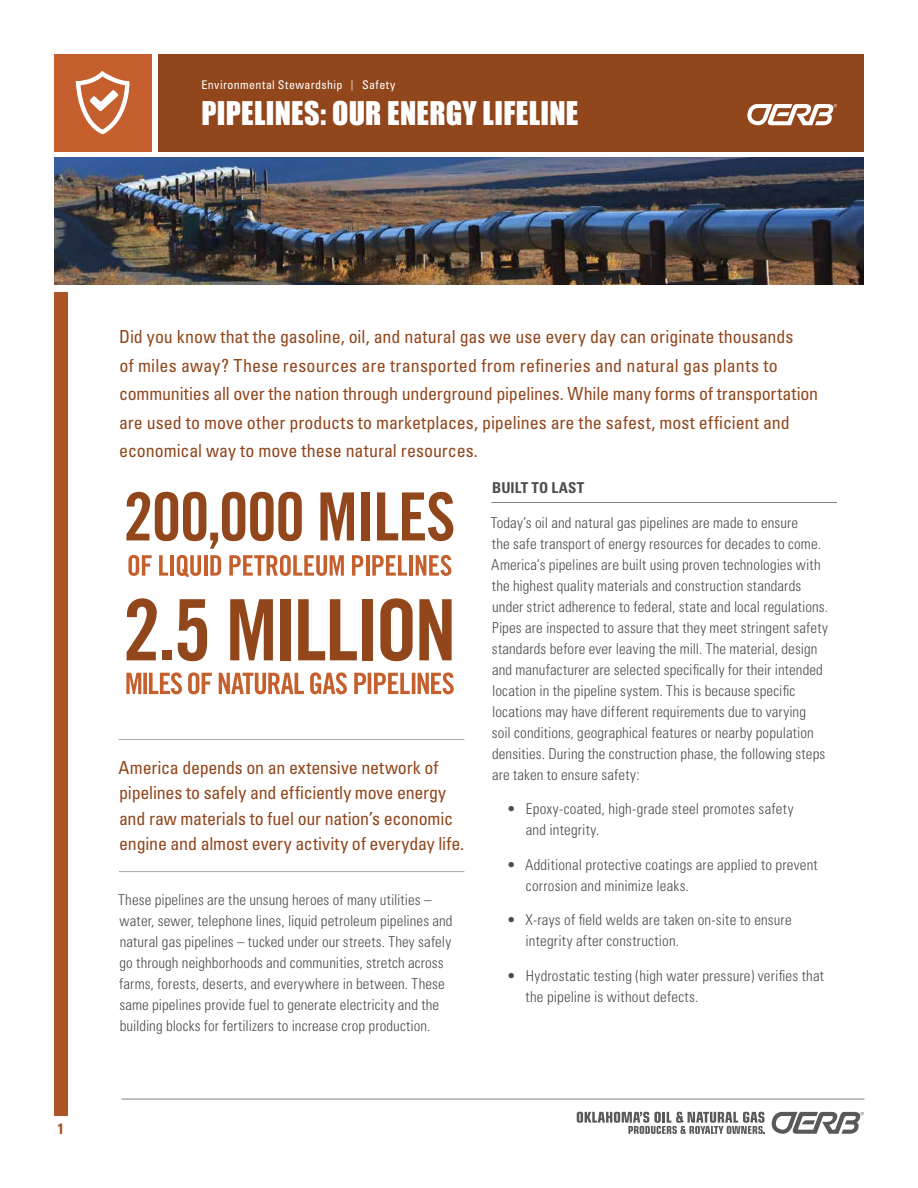
<style>
.page{position:relative;width:918px;height:1188px;background:#fff}
.page>*{position:absolute;margin:0;border:0;box-sizing:border-box;transform-origin:0 0}
.t1{font:66.45px "Trade Gothic Bold Cond Twenty";letter-spacing:-.02em;color:#91461c}
.t2{font:30px "Impact";letter-spacing:.01em;color:#fff}
.t3{font:condensed 18px/28.5px "Univers";letter-spacing:-.005em;color:#91461c}
.t4{font:300 condensed 15px/21px "Univers";letter-spacing:.01em;color:#4d4d4f}
.t5{font:700 condensed 15px "Univers";letter-spacing:.01em;color:#4d4d4f}
.t6{font:700 condensed 15px "Univers";color:#ac5426}
.t7{font:condensed 12px "Univers";letter-spacing:.035em;color:#fff}
.s1{font-size:10.5px}
</style>
<div class="page">
<div style="left:159px;top:54px;width:705px;height:97px;background:#91461c"></div>
<div style="left:54px;top:54px;width:97px;height:97px;background:#c5602e"></div>
<svg style="left:747px;top:104px;width:90px;height:21px"></svg>
<hr style="left:122px;top:1099px;width:743px;height:1px;background:#808285">
<svg style="left:772px;top:1112px;width:92px;height:22px"></svg>
<svg style="left:577px;top:1112px;width:188px;height:22px"></svg>
<div style="left:54px;top:292px;width:14px;height:823px;background:#ac5426"></div>
<svg style="left:76px;top:71px;width:54px;height:63px"></svg>
<hr style="left:119px;top:739px;width:345px;height:1px;background:#a7a9ac">
<hr style="left:119px;top:871px;width:345px;height:1px;background:#a7a9ac">
<hr style="left:491px;top:502px;width:346px;height:1px;background:#808285">
<img style="left:54px;top:157px;width:810px;height:127px">
<svg style="left:128px;top:555px;width:24px;height:21px"></svg>
<svg style="left:159px;top:555px;width:9px;height:21px"></svg>
<hr style="left:170px;top:555px;width:4px;height:21px;background:#c5602e">
<svg style="left:177px;top:555px;width:24px;height:22px"></svg>
<hr style="left:204px;top:555px;width:3px;height:21px;background:#c5602e">
<svg style="left:210px;top:555px;width:11px;height:21px"></svg>
<svg style="left:229px;top:555px;width:115px;height:21px"></svg>
<svg style="left:352px;top:555px;width:11px;height:21px"></svg>
<hr style="left:366px;top:555px;width:3px;height:21px;background:#c5602e">
<svg style="left:372px;top:555px;width:35px;height:21px"></svg>
<hr style="left:409px;top:555px;width:4px;height:21px;background:#c5602e">
<svg style="left:416px;top:555px;width:35px;height:21px"></svg>
<svg style="left:127px;top:598px;width:30px;height:62px"></svg>
<div style="left:162px;top:650px;width:10px;height:10px;background:#91461c"></div>
<svg style="left:178px;top:599px;width:29px;height:62px"></svg>
<svg style="left:230px;top:599px;width:43px;height:61px"></svg>
<div style="left:280px;top:599px;width:11px;height:61px;background:#91461c"></div>
<svg style="left:298px;top:599px;width:59px;height:61px"></svg>
<div style="left:362px;top:599px;width:11px;height:61px;background:#91461c"></div>
<svg style="left:380px;top:598px;width:33px;height:63px"></svg>
<svg style="left:419px;top:599px;width:33px;height:61px"></svg>
<svg style="left:126px;top:672px;width:328px;height:22px"></svg>
<p class="t7" style="left:201px;top:77px;width:196px">Environmental Stewardship <span class="s1">|</span> Safety</p>
<h2 class="t2" style="left:201px;top:90px;width:378px">PIPELINES: OUR ENERGY LIFELINE</h2>
<p class="t6" style="left:57px;top:1119px;width:8px">1</p>
<p class="t3" style="left:119px;top:322px;width:701px">Did you know that the gasoline, oil, and natural gas we use every day can originate thousands<br>of miles away? These resources are transported from refineries and natural gas plants to communities all over the nation through underground pipelines. While many forms of transportation are used to move other products to marketplaces, pipelines are the safest, most efficient and economical way to move these natural resources.</p>
<h1 class="t1" style="left:124px;top:476px;width:334px">200,000 MILES</h1>
<p class="t3" style="left:119px;top:754px;width:347px;line-height:25.5px">America depends on an extensive network of pipelines to safely and efficiently move energy and raw materials to fuel our nation’s economic engine and almost every activity of everyday life.</p>
<p class="t4" style="left:118px;top:889px;width:336px">These pipelines are the unsung heroes of many utilities – water, sewer, telephone lines, liquid petroleum pipelines and natural gas pipelines – tucked under our streets. They safely go through neighborhoods and communities, stretch across farms, forests, deserts, and everywhere in between. These same pipelines provide fuel to generate electricity and the building blocks for fertilizers to increase crop production.</p>
<p class="t5" style="left:492px;top:479px;width:94px">BUILT TO LAST</p>
<p class="t4" style="left:491px;top:512px;width:339px">Today’s oil and natural gas pipelines are made to ensure<br>the safe transport of energy resources for decades to come.<br>America’s pipelines are built using proven technologies with the highest quality materials and construction standards under strict adherence to federal, state and local regulations.<br>Pipes are inspected to assure that they meet stringent safety standards before ever leaving the mill. The material, design and manufacturer are selected specifically for their intended location in the pipeline system. This is because specific locations may have different requirements due to varying<br>soil conditions, geographical features or nearby population densities. During the construction phase, the following steps are taken to ensure safety:</p>
<p class="t4" style="left:526px;top:798px;width:269px;text-indent:-19px">• Epoxy-coated, high-grade steel promotes safety and integrity.</p>
<p class="t4" style="left:526px;top:854px;width:293px;text-indent:-19px">• Additional protective coatings are applied to prevent corrosion and minimize leaks.</p>
<p class="t4" style="left:526px;top:909px;width:268px;text-indent:-19px">• X-rays of field welds are taken on-site to ensure integrity after construction.</p>
<p class="t4" style="left:526px;top:965px;width:300px;text-indent:-19px">• Hydrostatic testing (high water pressure) verifies that the pipeline is without defects.</p>
</div>
